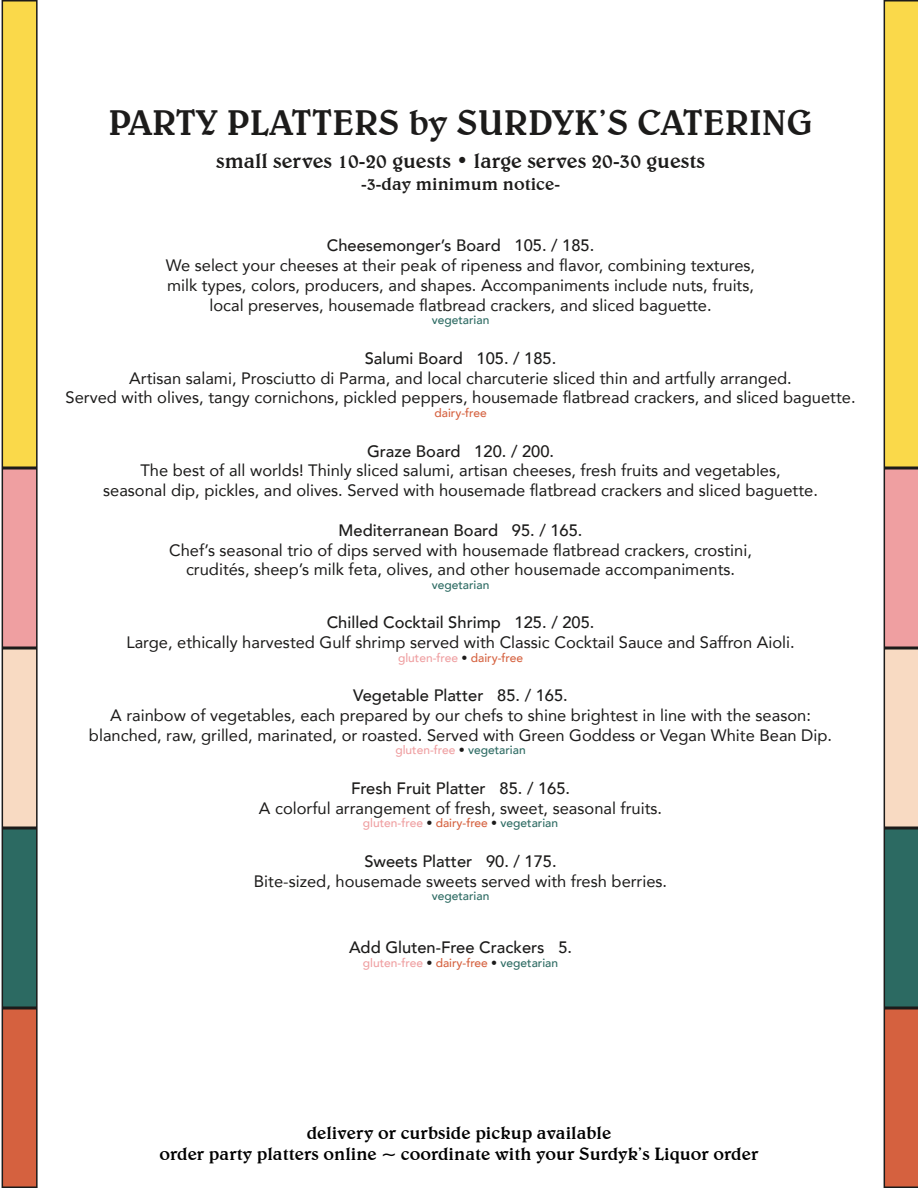
<style>
.page{position:relative;width:918px;height:1188px;background:#fff}
.page>*{position:absolute;margin:0;border:0;box-sizing:border-box;transform-origin:0 0}
.t1{font:500 36px "Belwe BT";color:#1c1b1a}
.t2{font:500 21px "Belwe BT";color:#1c1b1a}
.t3{font:500 18px "Belwe BT";color:#000}
.t4{font:500 18px "Belwe BT";color:#1c1b1a}
.t5{font:16.5px "Avenir";color:#1c1b1a}
.t6{font:500 16.5px "Avenir";color:#1c1b1a}
.t7{font:500 12px "Avenir";color:#ef9fa1}
.t8{font:500 12px "Avenir";color:#2c6a62}
.t9{font:500 12px "Avenir";color:#d5613f}
.s1{color:#1c1b1a}
.s2{color:#d5613f}
.s3{color:#2c6a62}
</style>
<div class="page">
<div style="left:2px;top:469px;width:35px;height:178px;background:#ef9fa1"></div>
<div style="left:2px;top:468px;width:36px;height:180px;border:2px solid #1c1b1a"></div>
<div style="left:2px;top:1px;width:35px;height:466px;background:#fad94a"></div>
<div style="left:2px;top:0;width:36px;height:468px;border:2px solid #1c1b1a"></div>
<div style="left:2px;top:649px;width:35px;height:178px;background:#f8dac2"></div>
<div style="left:2px;top:648px;width:36px;height:180px;border:2px solid #1c1b1a"></div>
<div style="left:2px;top:829px;width:35px;height:178px;background:#2c6a62"></div>
<div style="left:2px;top:828px;width:36px;height:180px;border:2px solid #1c1b1a"></div>
<div style="left:2px;top:1009px;width:35px;height:178px;background:#d5613f"></div>
<div style="left:2px;top:1008px;width:36px;height:180px;border:2px solid #1c1b1a"></div>
<svg style="left:884px;top:0;width:34px;height:1188px;background:#c6a365"></svg>
<p class="t1" style="left:108px;top:100px;width:706px">PARTY PLATTERS by SURDYK’S CATERING</p>
<p class="t2" style="left:216px;top:147px;width:490px">small serves 10-20 guests • large serves 20-30 guests</p>
<p class="t4" style="left:361px;top:173px;width:201px">-3-day minimum notice-</p>
<p class="t6" style="left:327px;top:231px;width:269px">Cheesemonger’s Board 105. / 185.</p>
<p class="t5" style="left:166px;top:252px;width:591px">We select your cheeses at their peak of ripeness and flavor, combining textures,</p>
<p class="t5" style="left:167px;top:272px;width:588px">milk types, colors, producers, and shapes. Accompaniments include nuts, fruits,</p>
<p class="t5" style="left:209px;top:292px;width:504px">local preserves, housemade flatbread crackers, and sliced baguette.</p>
<p class="t8" style="left:432px;top:310px;width:59px">vegetarian</p>
<p class="t6" style="left:365px;top:344px;width:193px">Salumi Board 105. / 185.</p>
<p class="t5" style="left:129px;top:365px;width:664px">Artisan salami, Prosciutto di Parma, and local charcuterie sliced thin and artfully arranged.</p>
<p class="t5" style="left:66px;top:384px;width:792px">Served with olives, tangy cornichons, pickled peppers, housemade flatbread crackers, and sliced baguette.</p>
<p class="t9" style="left:434px;top:402px;width:54px">dairy-free</p>
<p class="t6" style="left:367px;top:436px;width:189px">Graze Board 120. / 200.</p>
<p class="t5" style="left:140px;top:457px;width:642px">The best of all worlds! Thinly sliced salumi, artisan cheeses, fresh fruits and vegetables,</p>
<p class="t5" style="left:103px;top:477px;width:716px">seasonal dip, pickles, and olives. Served with housemade flatbread crackers and sliced baguette.</p>
<p class="t6" style="left:339px;top:516px;width:245px">Mediterranean Board 95. / 165.</p>
<p class="t5" style="left:169px;top:537px;width:584px">Chef’s seasonal trio of dips served with housemade flatbread crackers, crostini,</p>
<p class="t5" style="left:186px;top:556px;width:551px">crudités, sheep’s milk feta, olives, and other housemade accompaniments.</p>
<p class="t8" style="left:432px;top:574px;width:59px">vegetarian</p>
<p class="t6" style="left:327px;top:608px;width:269px">Chilled Cocktail Shrimp 125. / 205.</p>
<p class="t5" style="left:126px;top:629px;width:670px">Large, ethically harvested Gulf shrimp served with Classic Cocktail Sauce and Saffron Aioli.</p>
<p class="t7" style="left:398px;top:647px;width:126px">gluten-free <span class="s1">•</span> <span class="s2">dairy-free</span></p>
<p class="t6" style="left:353px;top:681px;width:216px">Vegetable Platter 85. / 165.</p>
<p class="t5" style="left:110px;top:702px;width:702px">A rainbow of vegetables, each prepared by our chefs to shine brightest in line with the season:</p>
<p class="t5" style="left:89px;top:722px;width:745px">blanched, raw, grilled, marinated, or roasted. Served with Green Goddess or Vegan White Bean Dip.</p>
<p class="t7" style="left:395px;top:740px;width:132px">gluten-free <span class="s1">•</span> <span class="s3">vegetarian</span></p>
<p class="t6" style="left:351px;top:774px;width:221px">Fresh Fruit Platter 85. / 165.</p>
<p class="t5" style="left:259px;top:795px;width:405px">A colorful arrangement of fresh, sweet, seasonal fruits.</p>
<p class="t7" style="left:363px;top:813px;width:197px">gluten-free <span class="s1">•</span> <span class="s2">dairy-free</span> <span class="s1">•</span> <span class="s3">vegetarian</span></p>
<p class="t6" style="left:364px;top:847px;width:194px">Sweets Platter 90. / 175.</p>
<p class="t5" style="left:254px;top:868px;width:415px">Bite-sized, housemade sweets served with fresh berries.</p>
<p class="t8" style="left:432px;top:886px;width:59px">vegetarian</p>
<p class="t6" style="left:349px;top:933px;width:225px">Add Gluten-Free Crackers 5.</p>
<p class="t7" style="left:363px;top:952px;width:197px">gluten-free <span class="s1">•</span> <span class="s2">dairy-free</span> <span class="s1">•</span> <span class="s3">vegetarian</span></p>
<p class="t3" style="left:307px;top:1121px;width:306px">delivery or curbside pickup available</p>
<p class="t3" style="left:160px;top:1143px;width:600px">order party platters online ~ coordinate with your Surdyk’s Liquor order</p>
</div>
